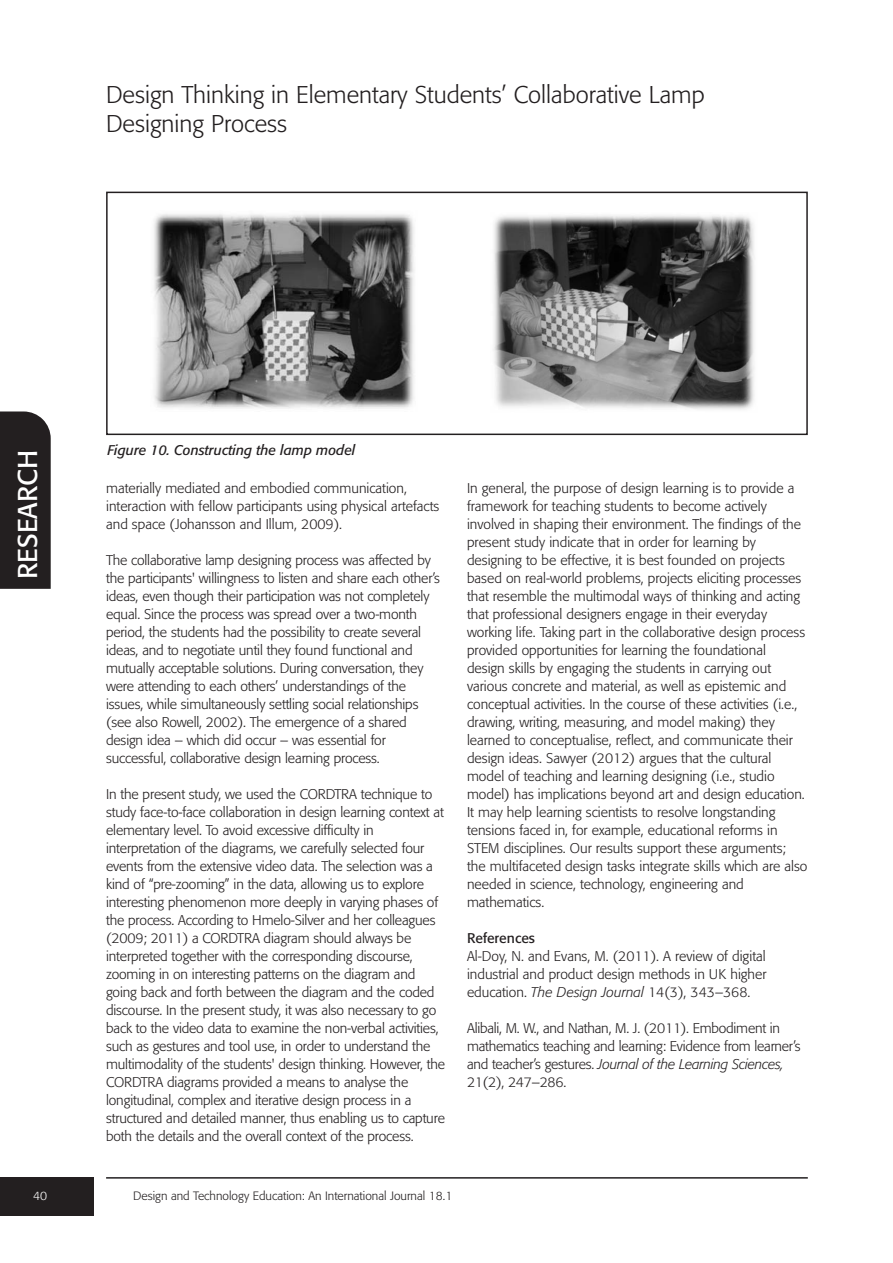
<style>
.page{position:relative;width:893px;height:1263px;background:#fff}
.page>*{position:absolute;margin:0;border:0;box-sizing:border-box;transform-origin:0 0}
.t1{font:27px "Formata";color:#fff}
.t2{font:300 24px/28.5px "Formata";color:#231f20}
.t3{font:300 13.95px/18px "Formata";letter-spacing:-.01em;color:#231f20}
.t4{font:italic 13.95px "Formata";color:#231f20}
.t5{font:13.95px "Formata";color:#231f20}
.t6{font:300 12px "Formata";color:#231f20}
.t7{font:300 12px "Formata";color:#fff}
.s1{font-style:italic}
</style>
<div class="page">
<div style="left:0;top:1178px;width:93px;height:38px;background:#231f20"></div>
<hr style="left:106px;top:1177px;width:702px;height:2px;background:#231f20">
<div style="left:0;top:411px;width:51px;height:178px;background:#231f20"></div>
<img style="left:154px;top:214px;width:260px;height:195px">
<div style="left:106px;top:192px;width:702px;height:243px;border:2px solid #231f20"></div>
<img style="left:493px;top:215px;width:261px;height:195px">
<h2 class="t2" style="left:106px;top:82px;width:600px">Design Thinking in Elementary Students’ Collaborative Lamp<br>Designing Process</h2>
<h1 class="t1" style="left:16px;top:579px;width:131px;rotate:-90deg">RESEARCH</h1>
<p class="t7" style="left:33px;top:1190px;width:15px">40</p>
<p class="t4" style="left:108px;top:444px;width:249px">Figure 10. Constructing the lamp model</p>
<p class="t3" style="left:106px;top:480px;width:335px">materially mediated and embodied communication, interaction with fellow participants using physical artefacts and space (Johansson and Illum, 2009).</p>
<p class="t3" style="left:106px;top:552px;width:335px">The collaborative lamp designing process was affected by the participants' willingness to listen and share each other’s ideas, even though their participation was not completely equal. Since the process was spread over a two-month period, the students had the possibility to create several ideas, and to negotiate until they found functional and mutually acceptable solutions. During conversation, they were attending to each others’ understandings of the issues, while simultaneously settling social relationships (see also Rowell, 2002). The emergence of a shared design idea – which did occur – was essential for successful, collaborative design learning process.</p>
<p class="t3" style="left:106px;top:786px;width:341px">In the present study, we used the CORDTRA technique to study face-to-face collaboration in design learning context at elementary level. To avoid excessive difficulty in interpretation of the diagrams, we carefully selected four events from the extensive video data. The selection was a kind of “pre-zooming” in the data, allowing us to explore interesting phenomenon more deeply in varying phases of the process. According to Hmelo-Silver and her colleagues (2009; 2011) a CORDTRA diagram should always be interpreted together with the corresponding discourse, zooming in on interesting patterns on the diagram and going back and forth between the diagram and the coded discourse. In the present study, it was also necessary to go back to the video data to examine the non-verbal activities, such as gestures and tool use, in order to understand the multimodality of the students' design thinking. However, the CORDTRA diagrams provided a means to analyse the longitudinal, complex and iterative design process in a structured and detailed manner, thus enabling us to capture both the details and the overall context of the process.</p>
<p class="t3" style="left:467px;top:480px;width:342px">In general, the purpose of design learning is to provide a framework for teaching students to become actively involved in shaping their environment. The findings of the present study indicate that in order for learning by designing to be effective, it is best founded on projects based on real-world problems, projects eliciting processes that resemble the multimodal ways of thinking and acting that professional designers engage in their everyday working life. Taking part in the collaborative design process provided opportunities for learning the foundational<br>design skills by engaging the students in carrying out various concrete and material, as well as epistemic and conceptual activities. In the course of these activities (i.e., drawing, writing, measuring, and model making) they learned to conceptualise, reflect, and communicate their design ideas. Sawyer (2012) argues that the cultural model of teaching and learning designing (i.e., studio model) has implications beyond art and design education.<br>It may help learning scientists to resolve longstanding tensions faced in, for example, educational reforms in STEM disciplines. Our results support these arguments; the multifaceted design tasks integrate skills which are also needed in science, technology, engineering and mathematics.</p>
<p class="t5" style="left:467px;top:932px;width:70px">References</p>
<p class="t3" style="left:467px;top:948px;width:301px;text-align:justify">Al-Doy, N. and Evans, M. (2011). A review of digital industrial and product design methods in UK higher education. <span class="s1">The Design Journal</span> 14(3), 343–368.</p>
<p class="t3" style="left:467px;top:1020px;width:335px">Alibali, M. W., and Nathan, M. J. (2011). Embodiment in mathematics teaching and learning: Evidence from learner’s and teacher’s gestures. <span class="s1">Journal of the Learning Sciences, </span>21(2), 247–286.</p>
<p class="t6" style="left:133px;top:1190px;width:321px">Design and Technology Education: An International Journal 18.1</p>
</div>
